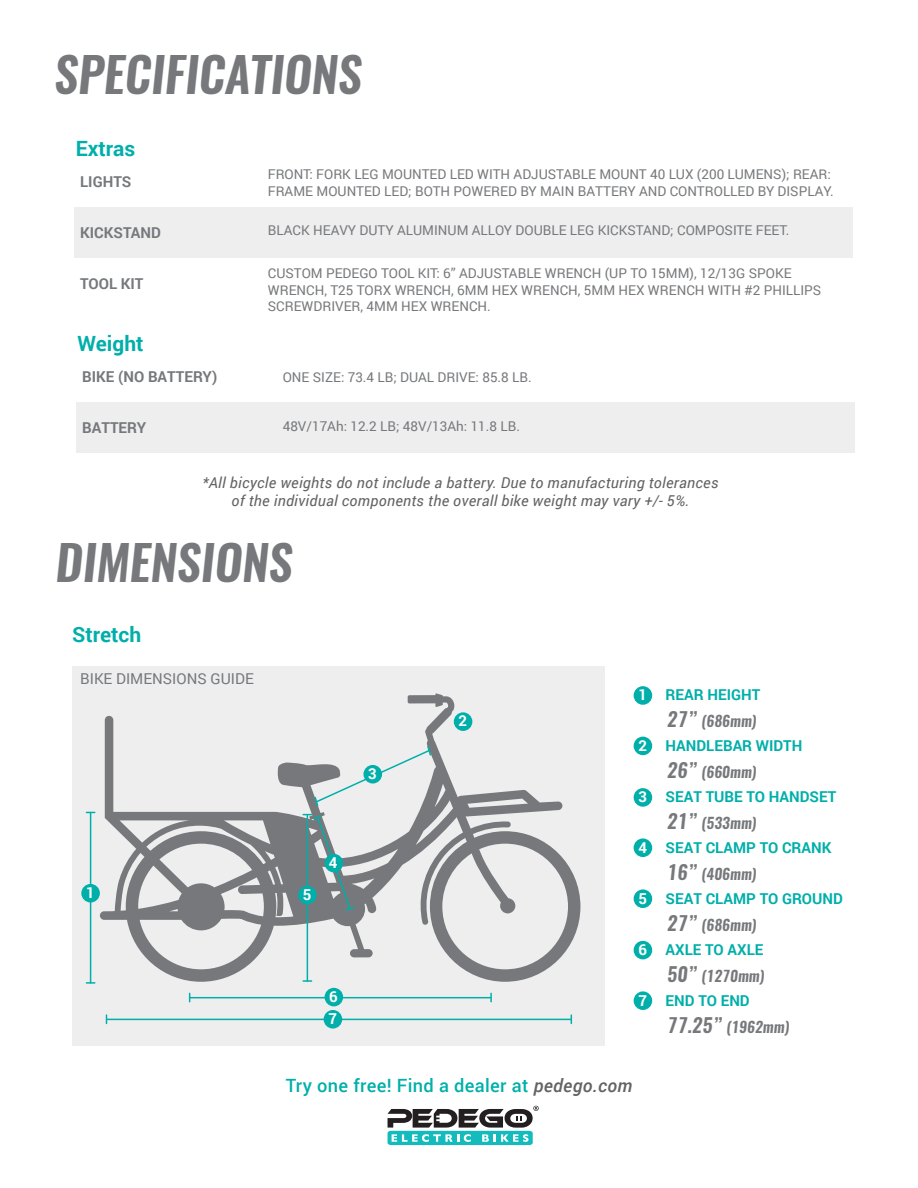
<style>
.page{position:relative;width:918px;height:1188px;background:#fff}
.page>*{position:absolute;margin:0;border:0;box-sizing:border-box;transform-origin:0 0}
.t1{font:italic 600 48px "Oswald";color:#76787b}
.t2{font:700 21px "Roboto";color:#00afaa}
.t3{font:500 18.3px "Roboto";letter-spacing:.02em;color:#00afaa}
.t4{font:italic 15px/18px "Roboto";letter-spacing:.02em;color:#636366;text-align:center}
.t5{font:700 15px "Roboto";color:#00afaa}
.t6{font:italic 600 15px "Oswald";color:#76787b}
.t7{font:700 15px "Roboto";color:#76787b}
.t8{font:15px "Roboto";color:#76787b}
.t9{font:700 15px "Roboto";color:#fff}
.t10{font:13.5px/16.5px "Roboto";color:#76787b}
.s1{color:#fff}
.s2{font-size:19.5px}
.s3{font-style:italic;color:#636366}
</style>
<div class="page">
<div style="left:72px;top:666px;width:532px;height:379px;background:#eeeeef"></div>
<svg style="left:100px;top:693px;width:480px;height:289px"></svg>
<div style="left:74px;top:220px;width:778px;height:14px;background:#eeeeef"></div>
<div style="left:74px;top:207px;width:778px;height:14px;background:#eeeeef"></div>
<div style="left:74px;top:244px;width:778px;height:14px;background:#eeeeef"></div>
<div style="left:74px;top:232px;width:778px;height:12px;background:#eeeeef"></div>
<div style="left:634px;top:686px;width:18px;height:19px;background:#00afaa;border-radius:50%"></div>
<div style="left:634px;top:737px;width:18px;height:18px;background:#00afaa;border-radius:50%"></div>
<div style="left:634px;top:788px;width:18px;height:19px;background:#00afaa;border-radius:50%"></div>
<div style="left:634px;top:838px;width:18px;height:19px;background:#00afaa;border-radius:50%"></div>
<div style="left:634px;top:889px;width:18px;height:19px;background:#00afaa;border-radius:50%"></div>
<div style="left:634px;top:941px;width:18px;height:18px;background:#00afaa;border-radius:50%"></div>
<div style="left:634px;top:991px;width:18px;height:19px;background:#00afaa;border-radius:50%"></div>
<div style="left:454px;top:712px;width:18px;height:19px;background:#00afaa;border-radius:50%"></div>
<hr style="left:107px;top:1019px;width:464px;height:1px;background:#00afaa">
<hr style="left:190px;top:997px;width:301px;height:1px;background:#00afaa">
<div style="left:324px;top:1010px;width:18px;height:19px;background:#00afaa;border-radius:50%"></div>
<svg style="left:313px;top:745px;width:119px;height:63px"></svg>
<hr style="left:307px;top:815px;width:1px;height:166px;background:#00afaa">
<svg style="left:303px;top:980px;width:9px;height:2px"></svg>
<hr style="left:90px;top:812px;width:1px;height:171px;background:#00afaa">
<svg style="left:86px;top:982px;width:9px;height:2px"></svg>
<svg style="left:490px;top:993px;width:2px;height:9px"></svg>
<div style="left:81px;top:884px;width:19px;height:19px;background:#00afaa;border-radius:50%"></div>
<svg style="left:303px;top:814px;width:53px;height:98px"></svg>
<div style="left:325px;top:854px;width:18px;height:18px;background:#00afaa;border-radius:50%"></div>
<div style="left:325px;top:988px;width:18px;height:18px;background:#00afaa;border-radius:50%"></div>
<div style="left:363px;top:765px;width:19px;height:19px;background:#00afaa;border-radius:50%"></div>
<div style="left:298px;top:886px;width:19px;height:18px;background:#00afaa;border-radius:50%"></div>
<div style="left:76px;top:415px;width:778px;height:14px;background:#eeeeef"></div>
<div style="left:76px;top:402px;width:778px;height:14px;background:#eeeeef"></div>
<div style="left:76px;top:439px;width:778px;height:14px;background:#eeeeef"></div>
<div style="left:76px;top:427px;width:778px;height:12px;background:#eeeeef"></div>
<svg style="left:388px;top:1106px;width:151px;height:39px"></svg>
<p class="t1" style="left:54px;top:41px;width:309px">SPECIFICATIONS</p>
<p class="t2" style="left:76px;top:133px;width:61px">Extras</p>
<p class="t7" style="left:80px;top:171px;width:53px">LIGHTS</p>
<p class="t7" style="left:80px;top:222px;width:82px">KICKSTAND</p>
<p class="t7" style="left:80px;top:273px;width:65px">TOOL KIT</p>
<p class="t2" style="left:78px;top:328px;width:67px">Weight</p>
<p class="t7" style="left:82px;top:366px;width:137px">BIKE (NO BATTERY)</p>
<p class="t7" style="left:82px;top:417px;width:66px">BATTERY</p>
<p class="t10" style="left:268px;top:166px;width:568px">FRONT: FORK LEG MOUNTED LED WITH ADJUSTABLE MOUNT 40 LUX (200 LUMENS); REAR:<br>FRAME MOUNTED LED; BOTH POWERED BY MAIN BATTERY AND CONTROLLED BY DISPLAY.</p>
<p class="t10" style="left:268px;top:221px;width:523px">BLACK HEAVY DUTY ALUMINUM ALLOY DOUBLE LEG KICKSTAND; COMPOSITE FEET.</p>
<p class="t10" style="left:268px;top:265px;width:555px">CUSTOM PEDEGO TOOL KIT: 6” ADJUSTABLE WRENCH (UP TO 15MM), 12/13G SPOKE<br>WRENCH, T25 TORX WRENCH, 6MM HEX WRENCH, 5MM HEX WRENCH WITH #2 PHILLIPS<br>SCREWDRIVER, 4MM HEX WRENCH.</p>
<p class="t10" style="left:283px;top:368px;width:250px">ONE SIZE: 73.4 LB; DUAL DRIVE: 85.8 LB.</p>
<p class="t10" style="left:283px;top:418px;width:239px">48V/17Ah: 12.2 LB; 48V/13Ah: 11.8 LB.</p>
<p class="t4" style="left:202px;top:473px;width:518px">*All bicycle weights do not include a battery. Due to manufacturing tolerances of the individual components the overall bike weight may vary +/- 5%.</p>
<p class="t1" style="left:56px;top:529px;width:239px">DIMENSIONS</p>
<p class="t2" style="left:72px;top:620px;width:71px">Stretch</p>
<p class="t8" style="left:80px;top:668px;width:175px">BIKE DIMENSIONS GUIDE</p>
<p class="t9" style="left:86px;top:882px;width:10px">1</p>
<p class="t9" style="left:303px;top:884px;width:10px">5</p>
<p class="t9" style="left:329px;top:852px;width:10px">4</p>
<p class="t9" style="left:368px;top:763px;width:10px">3</p>
<p class="t9" style="left:329px;top:986px;width:10px">6</p>
<p class="t9" style="left:328px;top:1008px;width:10px">7</p>
<p class="t9" style="left:459px;top:710px;width:10px">2</p>
<p class="t5" style="left:638px;top:684px;width:123px"><span class="s1">1</span> REAR HEIGHT</p>
<p class="t6" style="left:667px;top:710px;width:91px"><span class="s2">27”</span> (686mm)</p>
<p class="t6" style="left:667px;top:761px;width:91px"><span class="s2">26”</span> (660mm)</p>
<p class="t6" style="left:667px;top:812px;width:91px"><span class="s2">21”</span> (533mm)</p>
<p class="t6" style="left:667px;top:863px;width:91px"><span class="s2">16”</span> (406mm)</p>
<p class="t6" style="left:667px;top:914px;width:91px"><span class="s2">27”</span> (686mm)</p>
<p class="t6" style="left:667px;top:965px;width:99px"><span class="s2">50”</span> (1270mm)</p>
<p class="t6" style="left:667px;top:1016px;width:124px"><span class="s2">77.25”</span> (1962mm)</p>
<p class="t5" style="left:638px;top:735px;width:166px"><span class="s1">2</span> HANDLEBAR WIDTH</p>
<p class="t5" style="left:638px;top:786px;width:199px"><span class="s1">3</span> SEAT TUBE TO HANDSET</p>
<p class="t5" style="left:638px;top:837px;width:195px"><span class="s1">4</span> SEAT CLAMP TO CRANK</p>
<p class="t5" style="left:638px;top:888px;width:206px"><span class="s1">5</span> SEAT CLAMP TO GROUND</p>
<p class="t5" style="left:638px;top:939px;width:127px"><span class="s1">6</span> AXLE TO AXLE</p>
<p class="t5" style="left:638px;top:990px;width:113px"><span class="s1">7</span> END TO END</p>
<p class="t3" style="left:286px;top:1073px;width:348px">Try one free! Find a dealer at <span class="s3">pedego.com</span></p>
</div>
